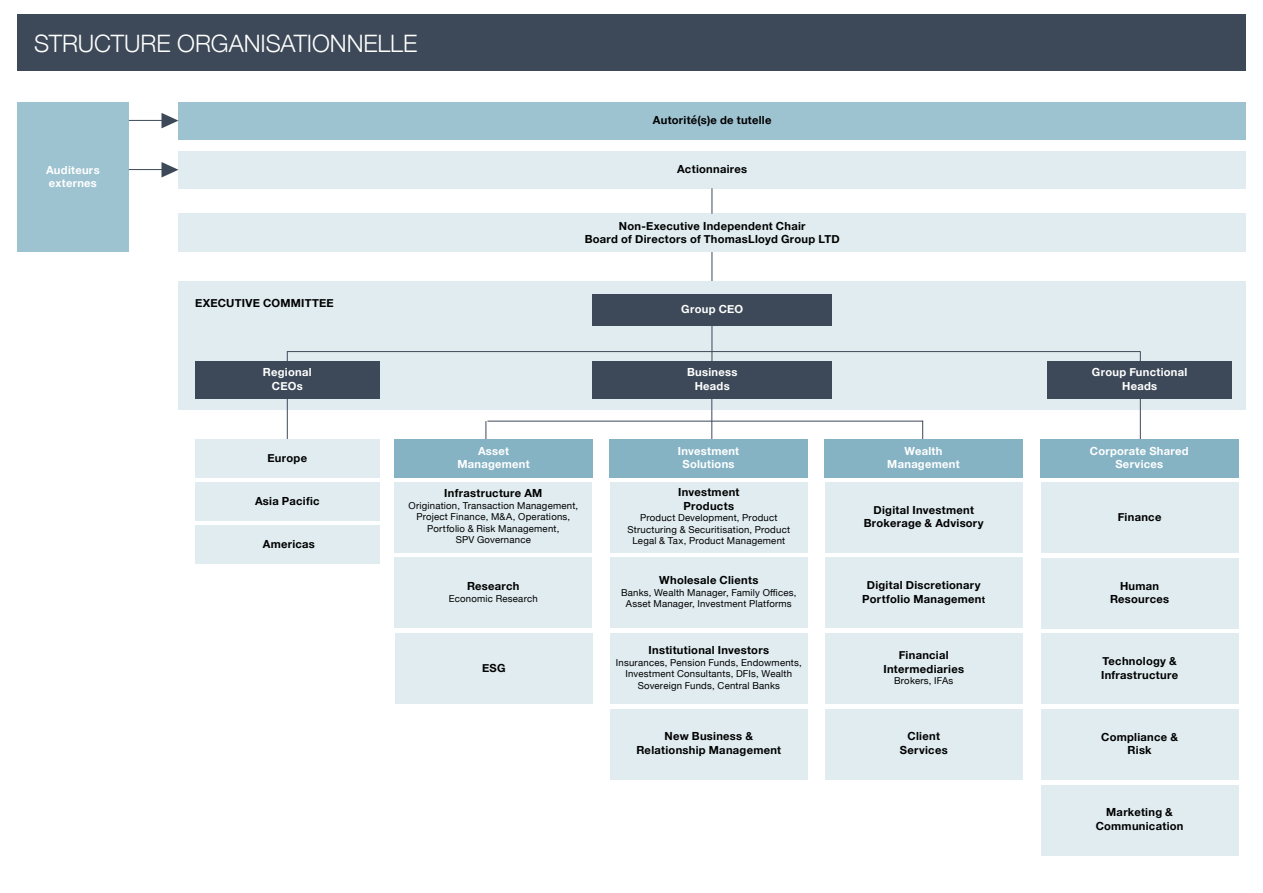
<style>
.page{position:relative;width:1263px;height:893px;background:#fff}
.page>*{position:absolute;margin:0;border:0;box-sizing:border-box;transform-origin:0 0}
.t1{font:300 24px "Helvetica Neue";letter-spacing:-.005em;color:#fff}
.t2{font:700 11.1px/13.4px "Helvetica Neue";letter-spacing:.025em;color:#000;text-align:center}
.t3{font:700 11.1px/13.4px "Helvetica Neue";letter-spacing:.025em;color:#fff;text-align:center}
.t4{font:9.6px/11.6px "Helvetica Neue";letter-spacing:.025em;color:#000;text-align:center}
.s1{font-size:9.6px}
</style>
<div class="page">
<hr style="left:711px;top:252px;width:1px;height:30px;background:#3e4a59">
<div style="left:178px;top:281px;width:1068px;height:129px;background:#e0ecf0"></div>
<div style="left:178px;top:102px;width:1068px;height:37px;background:#9dc2d0"></div>
<div style="left:178px;top:151px;width:1068px;height:37px;background:#e0ecf0"></div>
<div style="left:178px;top:214px;width:1068px;height:38px;background:#e0ecf0"></div>
<div style="left:593px;top:294px;width:239px;height:32px;background:#3d4958"></div>
<hr style="left:287px;top:351px;width:854px;height:1px;background:#3d4958">
<hr style="left:711px;top:326px;width:1px;height:46px;background:#3e4a59">
<svg style="left:711px;top:188px;width:1px;height:26px"></svg>
<hr style="left:1140px;top:352px;width:1px;height:97px;background:#3e4a59">
<hr style="left:287px;top:352px;width:1px;height:104px;background:#3e4a59">
<div style="left:17px;top:102px;width:112px;height:150px;background:#9dc2d0"></div>
<hr style="left:129px;top:120px;width:33px;height:1px;background:#3e4a59">
<svg style="left:161px;top:113px;width:17px;height:15px"></svg>
<hr style="left:129px;top:169px;width:33px;height:1px;background:#3e4a59">
<svg style="left:161px;top:162px;width:17px;height:16px"></svg>
<div style="left:195px;top:439px;width:185px;height:38px;background:#e0ecf0"></div>
<div style="left:195px;top:482px;width:185px;height:38px;background:#e0ecf0"></div>
<div style="left:195px;top:525px;width:185px;height:38px;background:#e0ecf0"></div>
<hr style="left:487px;top:421px;width:436px;height:1px;background:#3d4958">
<hr style="left:711px;top:396px;width:1px;height:43px;background:#3e4a59">
<hr style="left:922px;top:421px;width:1px;height:37px;background:#3e4a59">
<hr style="left:485px;top:421px;width:1px;height:37px;background:#3e4a59">
<div style="left:395px;top:439px;width:198px;height:38px;background:#85b3c4"></div>
<div style="left:609px;top:439px;width:198px;height:38px;background:#85b3c4"></div>
<div style="left:824px;top:439px;width:198px;height:38px;background:#85b3c4"></div>
<div style="left:1040px;top:439px;width:198px;height:38px;background:#85b3c4"></div>
<div style="left:395px;top:482px;width:197px;height:71px;background:#e0ecf0"></div>
<div style="left:395px;top:557px;width:197px;height:71px;background:#e0ecf0"></div>
<div style="left:610px;top:482px;width:197px;height:71px;background:#e0ecf0"></div>
<div style="left:825px;top:633px;width:197px;height:71px;background:#e0ecf0"></div>
<div style="left:610px;top:557px;width:197px;height:71px;background:#e0ecf0"></div>
<div style="left:610px;top:633px;width:197px;height:71px;background:#e0ecf0"></div>
<div style="left:610px;top:709px;width:197px;height:70px;background:#e0ecf0"></div>
<div style="left:825px;top:482px;width:197px;height:71px;background:#e0ecf0"></div>
<div style="left:825px;top:557px;width:197px;height:71px;background:#e0ecf0"></div>
<div style="left:825px;top:709px;width:197px;height:70px;background:#e0ecf0"></div>
<div style="left:1041px;top:482px;width:197px;height:71px;background:#e0ecf0"></div>
<div style="left:1041px;top:558px;width:197px;height:71px;background:#e0ecf0"></div>
<div style="left:1041px;top:633px;width:197px;height:71px;background:#e0ecf0"></div>
<div style="left:1041px;top:709px;width:197px;height:71px;background:#e0ecf0"></div>
<div style="left:1041px;top:785px;width:197px;height:70px;background:#e0ecf0"></div>
<div style="left:395px;top:633px;width:198px;height:71px;background:#e0ecf0"></div>
<div style="left:17px;top:14px;width:1229px;height:56px;background:#3d4958"></div>
<div style="left:195px;top:361px;width:185px;height:37px;background:#3d4958"></div>
<div style="left:593px;top:361px;width:239px;height:37px;background:#3d4958"></div>
<div style="left:1047px;top:361px;width:185px;height:37px;background:#3d4958"></div>
<h1 class="t1" style="left:34px;top:24px;width:385px">STRUCTURE ORGANISATIONNELLE</h1>
<p class="t3" style="left:46px;top:164px;width:55px;text-align:left">Auditeurs externes</p>
<p class="t2" style="left:195px;top:296px;width:140px">EXECUTIVE COMMITTEE</p>
<p class="t2" style="left:653px;top:114px;width:120px">Autorité(s)e de tutelle</p>
<p class="t2" style="left:677px;top:163px;width:72px">Actionnaires</p>
<p class="t2" style="left:585px;top:219px;width:256px">Non-Executive Independent Chair<br>Board of Directors of ThomasLloyd Group LTD</p>
<p class="t3" style="left:681px;top:303px;width:63px">Group CEO</p>
<p class="t3" style="left:263px;top:366px;width:50px">Regional<br>CEOs</p>
<p class="t3" style="left:687px;top:366px;width:52px">Business<br>Heads</p>
<p class="t3" style="left:1092px;top:366px;width:97px">Group Functional<br>Heads</p>
<p class="t2" style="left:267px;top:451px;width:41px">Europe</p>
<p class="t2" style="left:255px;top:494px;width:66px">Asia Pacific</p>
<p class="t2" style="left:263px;top:537px;width:54px">Americas</p>
<p class="t3" style="left:457px;top:445px;width:74px">Asset<br>Management</p>
<p class="t3" style="left:678px;top:445px;width:63px">Investment<br>Solutions</p>
<p class="t3" style="left:887px;top:445px;width:74px">Wealth<br>Management</p>
<p class="t3" style="left:1090px;top:445px;width:100px">Corporate Shared<br>Services</p>
<p class="t2" style="left:444px;top:487px;width:100px">Infrastructure AM</p>
<p class="t4" style="left:408px;top:500px;width:171px">Origination, Transaction Management,<br>Project Finance, M&amp;A, Operations,<br>Portfolio &amp; Risk Management,<br>SPV Governance</p>
<p class="t2" style="left:467px;top:580px;width:54px">Research</p>
<p class="t4" style="left:449px;top:593px;width:90px">Economic Research</p>
<p class="t2" style="left:678px;top:486px;width:63px">Investment<br>Products</p>
<p class="t4" style="left:627px;top:513px;width:164px">Product Development, Product<br>Structuring &amp; Securitisation, Product<br>Legal &amp; Tax, Product Management</p>
<p class="t2" style="left:864px;top:503px;width:121px">Digital Investment<br>Brokerage &amp; Advisory</p>
<p class="t2" style="left:1118px;top:510px;width:45px">Finance</p>
<p class="t2" style="left:659px;top:574px;width:101px">Wholesale Clients</p>
<p class="t4" style="left:621px;top:587px;width:177px">Banks, Wealth Manager, Family Offices,<br>Asset Manager, Investment Platforms</p>
<p class="t2" style="left:648px;top:644px;width:122px">Institutional Investors</p>
<p class="t4" style="left:616px;top:657px;width:187px">Insurances, Pension Funds, Endowments,<br>Investment Consultants, DFIs, Wealth<br>Sovereign Funds, Central Banks</p>
<p class="t2" style="left:862px;top:579px;width:125px">Digital Discretionary<br>Portfolio Managemen<span class="s1">t</span></p>
<p class="t2" style="left:1110px;top:579px;width:61px">Human<br>Resources</p>
<p class="t2" style="left:883px;top:649px;width:82px">Financial<br>Intermediaries</p>
<p class="t4" style="left:894px;top:676px;width:61px">Brokers, IFAs</p>
<p class="t2" style="left:1101px;top:655px;width:78px;text-align:left">Technology &amp;<br>Infrastructure</p>
<p class="t2" style="left:482px;top:661px;width:25px">ESG</p>
<p class="t2" style="left:636px;top:730px;width:146px">New Business &amp;<br>Relationship Management</p>
<p class="t2" style="left:900px;top:730px;width:49px">Client<br>Services</p>
<p class="t2" style="left:1101px;top:730px;width:78px">Compliance &amp;<br>Risk</p>
<p class="t2" style="left:1096px;top:806px;width:89px">Marketing &amp;<br>Communication</p>
</div>
